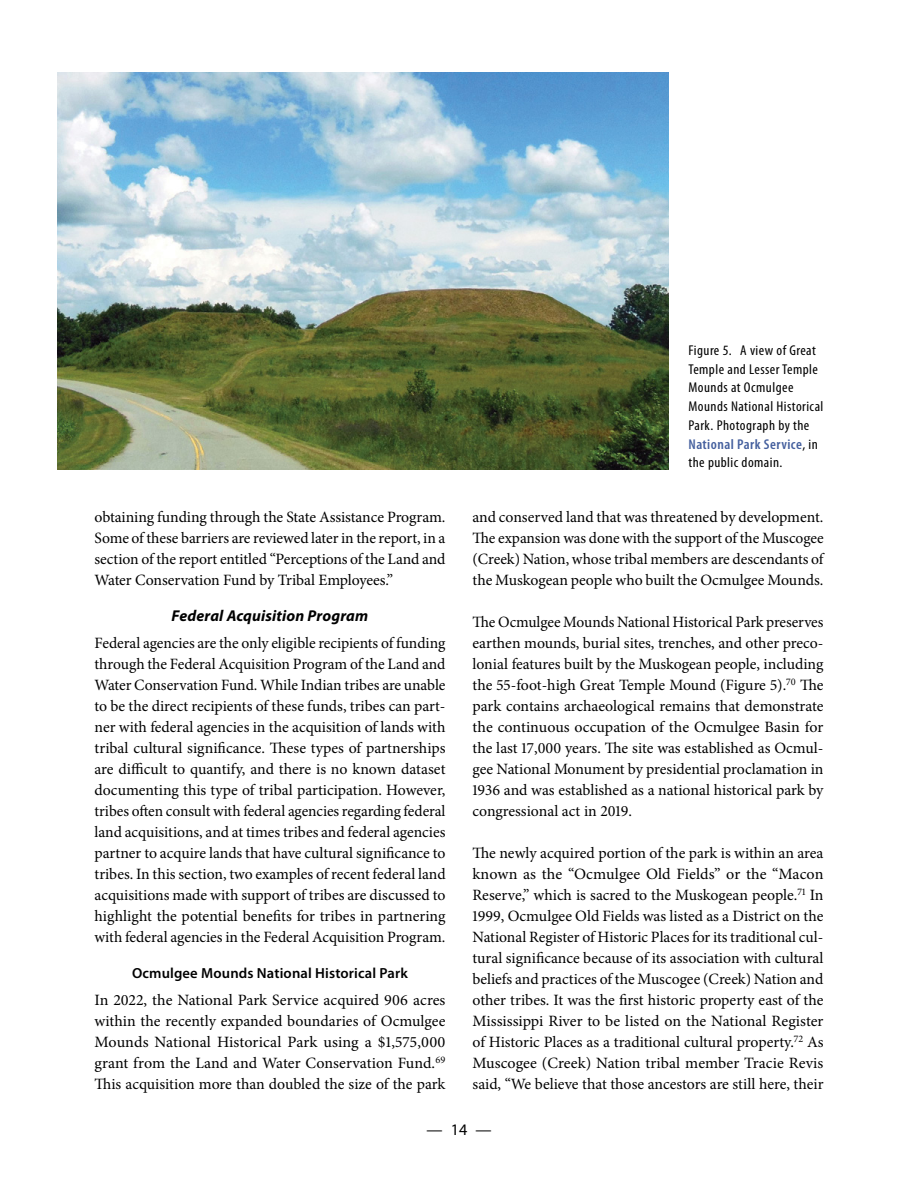
<style>
.page{position:relative;width:918px;height:1188px;background:#fff}
.page>*{position:absolute;margin:0;border:0;box-sizing:border-box;transform-origin:0 0}
.t1{font:16.2px "Myriad Pro";color:#000}
.t2{font:15.75px/21px "Minion Pro";letter-spacing:-.005em;color:#000;text-align:justify}
.t3{font:italic 700 15.75px "Myriad Pro";letter-spacing:.01em;color:#000}
.t4{font:600 14.7px "Myriad Pro";letter-spacing:.01em;color:#000}
.t5{font:condensed 14.25px/18.8px "Myriad Pro";letter-spacing:.03em;color:#000;scale:1.05 1}
.s1{font-weight:600;color:#45609e}
</style>
<div class="page">
<img style="left:58px;top:72px;width:611px;height:397px">
<p class="t2" style="left:94px;top:506px;width:353px">obtaining funding through the State Assistance Program.<br>Some of these barriers are reviewed later in the report, in a section of the report entitled “Perceptions of the Land and Water Conservation Fund by Tribal Employees.”</p>
<p class="t3" style="left:172px;top:605px;width:198px">Federal Acquisition Program</p>
<p class="t2" style="left:94px;top:632px;width:353px">Federal agencies are the only eligible recipients of funding through the Federal Acquisition Program of the Land and Water Conservation Fund. While Indian tribes are unable to be the direct recipients of these funds, tribes can part&shy;ner with federal agencies in the acquisition of lands with tribal cultural significance. These types of partnerships are difficult to quantify, and there is no known dataset documenting this type of tribal participation. However, tribes often consult with federal agencies regarding federal land acquisitions, and at times tribes and federal agencies partner to acquire lands that have cultural significance to tribes. In this section, two examples of recent federal land acquisitions made with support of tribes are discussed to highlight the potential benefits for tribes in partnering with federal agencies in the Federal Acquisition Program.</p>
<p class="t4" style="left:132px;top:963px;width:277px">Ocmulgee Mounds National Historical Park</p>
<p class="t2" style="left:94px;top:989px;width:352px">In 2022, the National Park Service acquired 906 acres within the recently expanded boundaries of Ocmulgee Mounds National Historical Park using a $1,575,000 grant from the Land and Water Conservation Fund.<sup>69<br></sup>This acquisition more than doubled the size of the park</p>
<p class="t5" style="left:688px;top:340px;width:130px">Figure 5. A view of Great<br>Temple and Lesser Temple<br>Mounds at Ocmulgee<br>Mounds National Historical<br>Park. Photograph by the<br><span class="s1">National Park Service</span>, in the public domain.</p>
<p class="t2" style="left:472px;top:506px;width:353px">and conserved land that was threatened by development.<br>The expansion was done with the support of the Muscogee (Creek) Nation, whose tribal members are descendants of the Muskogean people who built the Ocmulgee Mounds.</p>
<p class="t2" style="left:472px;top:611px;width:353px">The Ocmulgee Mounds National Historical Park preserves earthen mounds, burial sites, trenches, and other preco&shy;lonial features built by the Muskogean people, including the 55-foot-high Great Temple Mound (Figure 5).<sup>70</sup> The park contains archaeological remains that demonstrate the continuous occupation of the Ocmulgee Basin for the last 17,000 years. The site was established as Ocmul&shy;gee National Monument by presidential proclamation in 1936 and was established as a national historical park by congressional act in 2019.</p>
<p class="t2" style="left:472px;top:842px;width:353px">The newly acquired portion of the park is within an area known as the “Ocmulgee Old Fields” or the “Macon Reserve,” which is sacred to the Muskogean people.<sup>71</sup> In 1999, Ocmulgee Old Fields was listed as a District on the National Register of Historic Places for its traditional cul&shy;tural significance because of its association with cultural beliefs and practices of the Muscogee (Creek) Nation and other tribes. It was the first historic property east of the Mississippi River to be listed on the National Register of Historic Places as a traditional cultural property.<sup>72</sup> As Muscogee (Creek) Nation tribal member Tracie Revis said, “We believe that those ancestors are still here, their</p>
<p class="t1" style="left:427px;top:1120px;width:66px">—14—</p>
</div>
